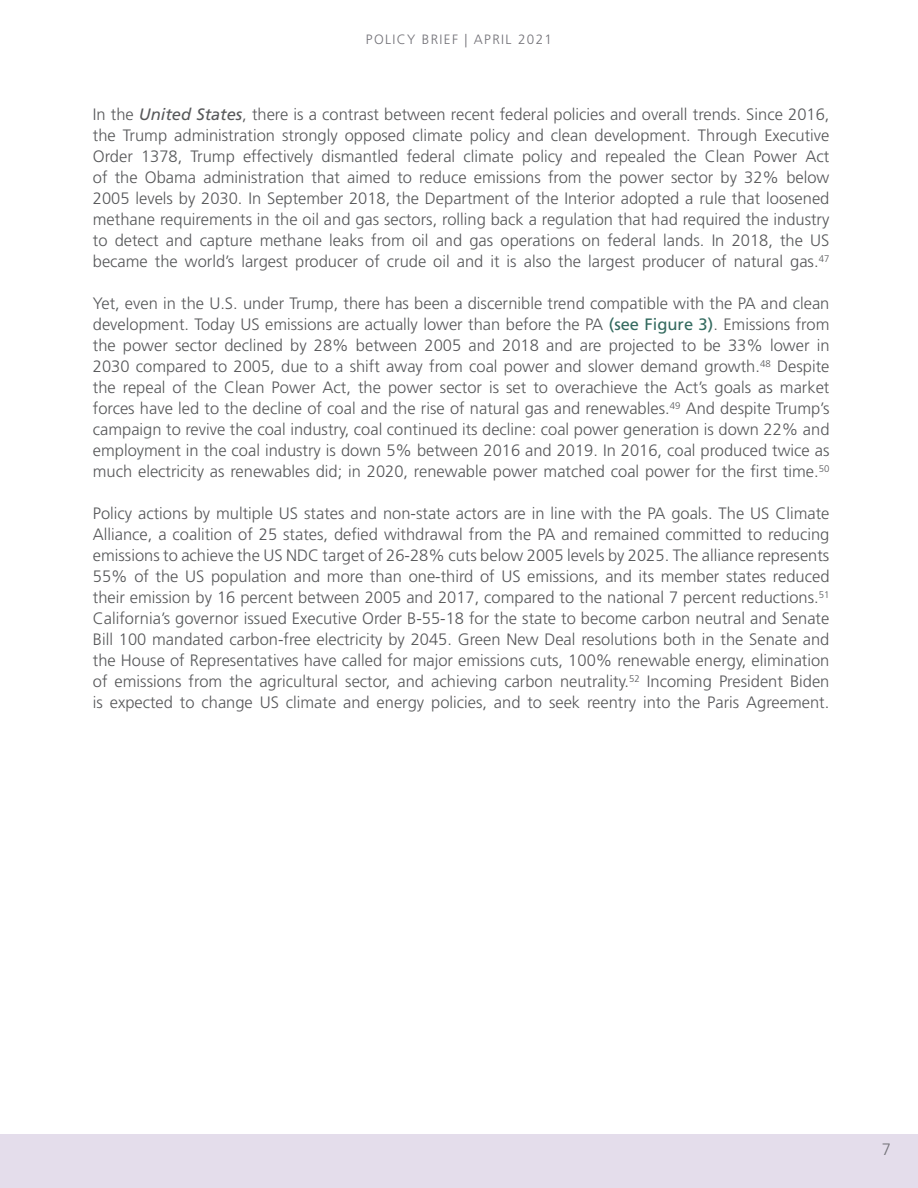
<style>
.page{position:relative;width:918px;height:1188px;background:#fff}
.page>*{position:absolute;margin:0;border:0;box-sizing:border-box;transform-origin:0 0}
.t1{font:300 16.5px/21px "Frutiger";color:#57585a;text-align:justify}
.t2{font:300 16.5px "Frutiger";color:#737278}
.t3{font:300 13.5px "Frutiger";letter-spacing:.1em;color:#737278}
.s1{font-weight:400;font-style:italic}
.s2{font-weight:400;color:#356b60}
</style>
<div class="page">
<div style="left:0;top:1134px;width:918px;height:54px;background:#e4ddeb"></div>
<p class="t3" style="left:366px;top:31px;width:188px">POLICY BRIEF | APRIL 2021</p>
<p class="t1" style="left:93px;top:104px;width:738px">In the <span class="s1">United States</span>, there is a contrast between recent federal policies and overall trends. Since 2016, the Trump administration strongly opposed climate policy and clean development. Through Executive Order 1378, Trump effectively dismantled federal climate policy and repealed the Clean Power Act of the Obama administration that aimed to reduce emissions from the power sector by 32% below 2005 levels by 2030. In September 2018, the Department of the Interior adopted a rule that loosened methane requirements in the oil and gas sectors, rolling back a regulation that had required the industry to detect and capture methane leaks from oil and gas operations on federal lands. In 2018, the US became the world’s largest producer of crude oil and it is also the largest producer of natural gas.<sup>47</sup></p>
<p class="t1" style="left:93px;top:293px;width:738px">Yet, even in the U.S. under Trump, there has been a discernible trend compatible with the PA and clean development. Today US emissions are actually lower than before the PA <span class="s2">(see Figure 3)</span>. Emissions from the power sector declined by 28% between 2005 and 2018 and are projected to be 33% lower in 2030 compared to 2005, due to a shift away from coal power and slower demand growth.<sup>48</sup> Despite the repeal of the Clean Power Act, the power sector is set to overachieve the Act’s goals as market forces have led to the decline of coal and the rise of natural gas and renewables.<sup>49</sup> And despite Trump’s campaign to revive the coal industry, coal continued its decline: coal power generation is down 22% and employment in the coal industry is down 5% between 2016 and 2019. In 2016, coal produced twice as much electricity as renewables did; in 2020, renewable power matched coal power for the first time.<sup>50</sup></p>
<p class="t1" style="left:93px;top:503px;width:738px">Policy actions by multiple US states and non-state actors are in line with the PA goals. The US Climate Alliance, a coalition of 25 states, defied withdrawal from the PA and remained committed to reducing emissions to achieve the US NDC target of 26-28% cuts below 2005 levels by 2025. The alliance represents 55% of the US population and more than one-third of US emissions, and its member states reduced their emission by 16 percent between 2005 and 2017, compared to the national 7 percent reductions.<sup>51<br></sup>California’s governor issued Executive Order B-55-18 for the state to become carbon neutral and Senate Bill 100 mandated carbon-free electricity by 2045. Green New Deal resolutions both in the Senate and the House of Representatives have called for major emissions cuts, 100% renewable energy, elimination of emissions from the agricultural sector, and achieving carbon neutrality.<sup>52</sup> Incoming President Biden is expected to change US climate and energy policies, and to seek reentry into the Paris Agreement.</p>
<p class="t2" style="left:882px;top:1140px;width:11px">7</p>
</div>
